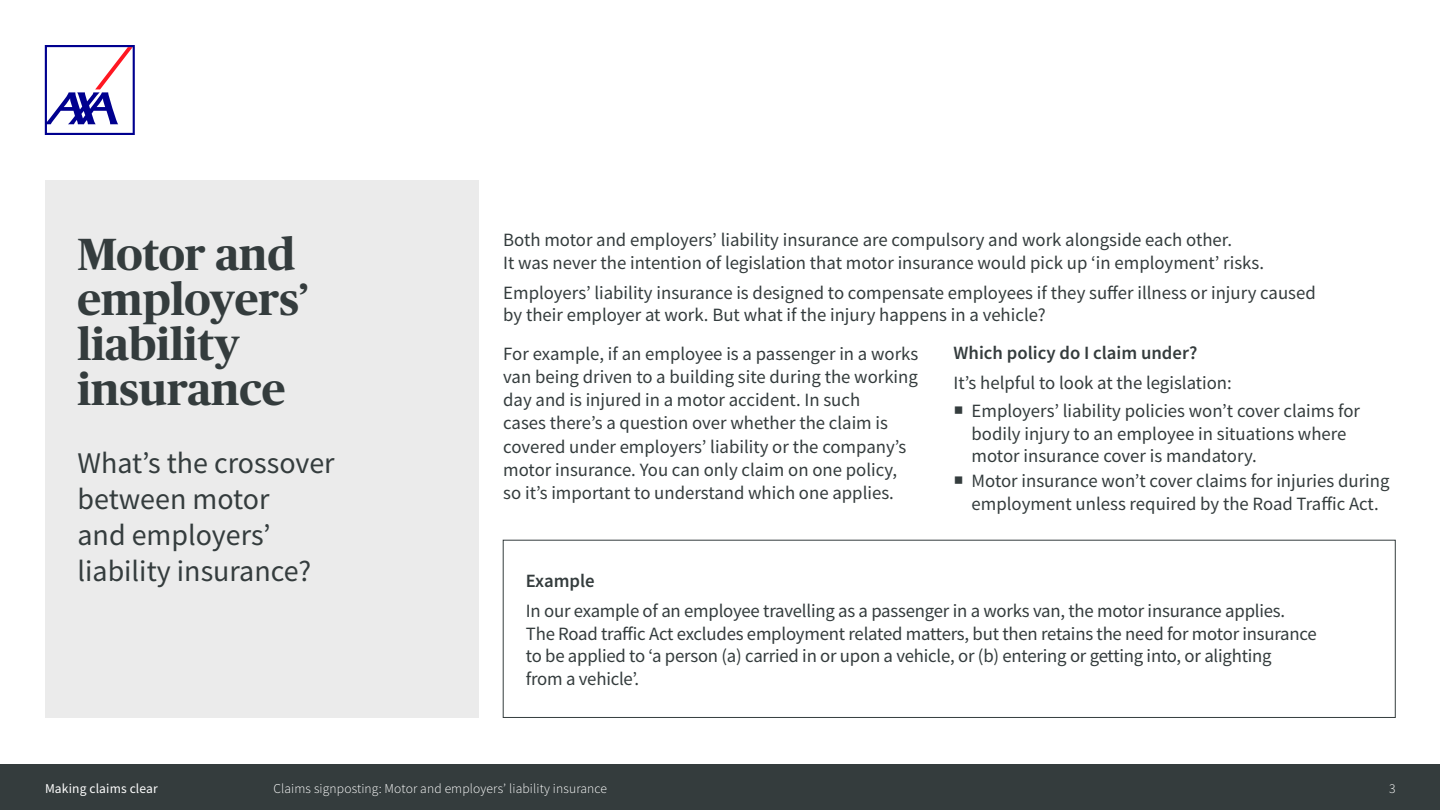
<style>
.page{position:relative;width:1440px;height:810px;background:#fff}
.page>*{position:absolute;margin:0;border:0;box-sizing:border-box;transform-origin:0 0}
.TITLE_-_Page{font:700 45px/45px "Publico Headline";color:#343c3d}
.Subhead_-_Page{font:30px/36px "Source Sans Pro";color:#343c3d}
.Copy_-_25pt{font:18.75px/22.5px "Source Sans Pro";color:#343c3d}
.Copy_-_25pt-2{font:600 18.75px "Source Sans Pro";color:#343c3d}
.t1{font:300 13.5px "Source Sans Pro";letter-spacing:.01em;color:#fff}
.t2{font:13.5px "Source Sans Pro";letter-spacing:.01em;color:#fff}
</style>
<div class="page">
<div style="left:0;top:765px;width:1440px;height:45px;background:#343c3d"></div>
<div style="left:45px;top:180px;width:433px;height:538px;background:#ebebeb"></div>
<div style="left:503px;top:540px;width:892px;height:178px;border:1px solid #343c3d"></div>
<svg style="left:45px;top:45px;width:90px;height:90px"></svg>
<p class="TITLE_-_Page" style="left:78px;top:229px;width:233px">Motor and employers’ liability insurance</p>
<p class="Copy_-_25pt" style="left:503px;top:229px;width:762px">Both motor and employers’ liability insurance are compulsory and work alongside each other.<br>It was never the intention of legislation that motor insurance would pick up ‘in employment’ risks.</p>
<p class="Copy_-_25pt" style="left:503px;top:281px;width:814px">Employers’ liability insurance is designed to compensate employees if they suffer illness or injury caused by their employer at work. But what if the injury happens in a vehicle?</p>
<p class="Copy_-_25pt" style="left:503px;top:342px;width:417px;line-height:23.2px">For example, if an employee is a passenger in a works van being driven to a building site during the working day and is injured in a motor accident. In such<br>cases there’s a question over whether the claim is covered under employers’ liability or the company’s motor insurance. You can only claim on one policy, so it’s important to understand which one applies.</p>
<p class="Copy_-_25pt-2" style="left:954px;top:340px;width:245px">Which policy do I claim under?</p>
<p class="Copy_-_25pt" style="left:954px;top:371px;width:280px">It’s helpful to look at the legislation:</p>
<p class="Copy_-_25pt" style="left:972px;top:400px;width:390px;text-indent:-18px">○ Employers’ liability policies won’t cover claims for bodily injury to an employee in situations where motor insurance cover is mandatory.</p>
<p class="Copy_-_25pt" style="left:954px;top:470px;width:437px;text-align:center">○ Motor insurance won’t cover claims for injuries during employment unless required by the Road Traffic Act.</p>
<p class="Subhead_-_Page" style="left:78px;top:444px;width:259px">What’s the crossover between motor<br>and employers’ liability insurance?</p>
<p class="Copy_-_25pt-2" style="left:526px;top:569px;width:70px">Example</p>
<p class="Copy_-_25pt" style="left:526px;top:600px;width:792px">In our example of an employee travelling as a passenger in a works van, the motor insurance applies.<br>The Road traffic Act excludes employment related matters, but then retains the need for motor insurance to be applied to ‘a person (a) carried in or upon a vehicle, or (b) entering or getting into, or alighting<br>from a vehicle’.</p>
<p class="t2" style="left:45px;top:779px;width:114px">Making claims clear</p>
<p class="t1" style="left:273px;top:780px;width:335px">Claims signposting: Motor and employers’ liability insurance</p>
<p class="t1" style="left:1389px;top:780px;width:8px">3</p>
</div>
